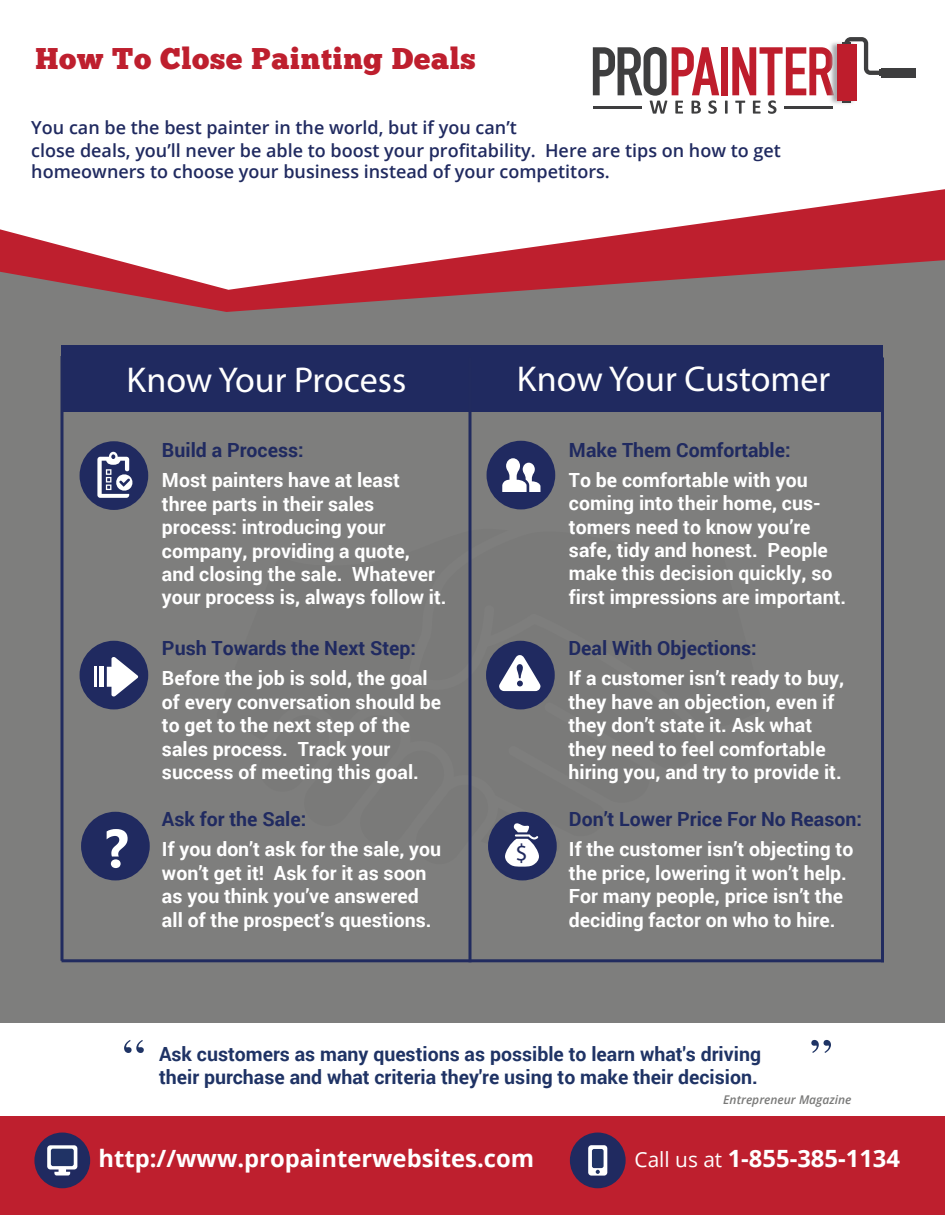
<style>
.page{position:relative;width:945px;height:1215px;background:#fff}
.page>*{position:absolute;margin:0;border:0;box-sizing:border-box;transform-origin:0 0}
.t1{font:700 54px "Segoe UI";color:#fff}
.t2{font:36px "Myriad Pro";color:#fff}
.t3{font:30px "Chunk Five";letter-spacing:.025em;color:#be1f2e}
.t4{font:24px "Myriad Pro";color:#212b5f}
.t5{font:700 23.85px "Open Sans";color:#fff}
.t6{font:700 19.5px/23.4px "Roboto";color:#fff}
.t7{font:700 19.5px/23.4px "Roboto";color:#1f3365}
.t8{font:700 19.5px "Roboto";color:#202a60}
.t9{font:600 18px/21.6px "Open Sans";color:#202a60}
.t10{font:italic 600 12px "Open Sans";color:#797978}
.s1{font-weight:400;font-size:20.85px}
</style>
<div class="page">
<svg style="left:0;top:189px;width:945px;height:71px"></svg>
<div style="left:0;top:260px;width:945px;height:763px;background:#7e7e7d"></div>
<svg style="left:124px;top:1040px;width:20px;height:13px"></svg>
<svg style="left:811px;top:1040px;width:20px;height:13px"></svg>
<div style="left:0;top:1116px;width:945px;height:99px;background:#be1f2e"></div>
<div style="left:34px;top:1133px;width:56px;height:55px;background:#202a60;border-radius:50%"></div>
<svg style="left:47px;top:1145px;width:30px;height:25px"></svg>
<div style="left:51px;top:1149px;width:23px;height:17px;background:#203365;border-radius:2px"></div>
<svg style="left:54px;top:1167px;width:16px;height:9px"></svg>
<div style="left:570px;top:1133px;width:56px;height:55px;background:#202a60;border-radius:50%"></div>
<div style="left:588px;top:1145px;width:19px;height:31px;background:#fff;border-radius:3px"></div>
<div style="left:592px;top:1149px;width:12px;height:19px;background:#203365;border-radius:2px"></div>
<svg style="left:596px;top:1170px;width:4px;height:4px"></svg>
<div style="left:721px;top:47px;width:7px;height:48px;background:#be1d2c"></div>
<img style="left:830px;top:42px;width:27px;height:62px">
<svg style="left:842px;top:101px;width:9px;height:2px"></svg>
<div style="left:837px;top:45px;width:19px;height:56px;background:#be1d2c"></div>
<svg style="left:842px;top:37px;width:39px;height:39px"></svg>
<div style="left:881px;top:68px;width:35px;height:10px;background:#3e3e3f"></div>
<svg style="left:593px;top:47px;width:126px;height:67px"></svg>
<svg style="left:725px;top:47px;width:109px;height:67px"></svg>
<hr style="left:785px;top:106px;width:48px;height:2px;background:#3e3e3f">
<hr style="left:594px;top:106px;width:48px;height:2px;background:#3e3e3f">
<div style="left:698px;top:529px;width:66px;height:198px;background:#7a7a79"></div>
<div style="left:217px;top:527px;width:481px;height:309px;background:#7a7a79"></div>
<div style="left:62px;top:345px;width:822px;height:66px;background:#202a60"></div>
<hr style="left:469px;top:358px;width:3px;height:604px;background:#212b5f">
<hr style="left:61px;top:356px;width:3px;height:605px;background:#212b5f">
<hr style="left:881px;top:358px;width:3px;height:604px;background:#212b5f">
<hr style="left:62px;top:959px;width:822px;height:3px;background:#212b5f">
<div style="left:80px;top:441px;width:68px;height:69px;background:#202a60;border-radius:50%"></div>
<div style="left:80px;top:641px;width:68px;height:68px;background:#202a60;border-radius:50%"></div>
<div style="left:81px;top:812px;width:69px;height:68px;background:#202a60;border-radius:50%"></div>
<div style="left:487px;top:441px;width:68px;height:68px;background:#202a60;border-radius:50%"></div>
<div style="left:486px;top:641px;width:69px;height:68px;background:#202a60;border-radius:50%"></div>
<div style="left:488px;top:812px;width:69px;height:68px;background:#202a60;border-radius:50%"></div>
<svg style="left:97px;top:452px;width:36px;height:46px"></svg>
<svg style="left:499px;top:655px;width:42px;height:36px"></svg>
<svg style="left:259px;top:715px;width:301px;height:152px;background:#78797b"></svg>
<svg style="left:502px;top:458px;width:38px;height:34px"></svg>
<svg style="left:107px;top:657px;width:31px;height:40px"></svg>
<div style="left:99px;top:667px;width:5px;height:20px;background:#fff"></div>
<hr style="left:94px;top:667px;width:3px;height:20px;background:#fff">
<h3 class="t3" style="left:35px;top:41px;width:442px">How To Close Painting Deals</h3>
<p class="t9" style="left:31px;top:116px;width:487px">You can be the best painter in the world, but if you can’t</p>
<p class="t9" style="left:31px;top:139px;width:751px">close deals, you’ll never be able to boost your profitability. Here are tips on how to get homeowners to choose your business instead of your competitors.</p>
<h2 class="t2" style="left:127px;top:358px;width:281px">Know Your Process</h2>
<h2 class="t2" style="left:517px;top:357px;width:315px">Know Your Customer</h2>
<h1 class="t1" style="left:105px;top:810px;width:25px">?</h1>
<p class="t8" style="left:162px;top:437px;width:143px">Build a Process:</p>
<p class="t6" style="left:162px;top:468px;width:286px">Most painters have at least three parts in their sales process: introducing your company, providing a quote, and closing the sale. Whatever your process is, always follow it.</p>
<p class="t8" style="left:162px;top:635px;width:256px">Push Towards the Next Step:</p>
<p class="t6" style="left:162px;top:666px;width:281px">Before the job is sold, the goal of every conversation should be to get to the next step of the sales process. Track your success of meeting this goal.</p>
<p class="t8" style="left:162px;top:806px;width:146px">Ask for the Sale:</p>
<p class="t6" style="left:162px;top:837px;width:281px">If you don’t ask for the sale, you won’t get it! Ask for it as soon as you think you’ve answered all of the prospect’s questions.</p>
<p class="t4" style="left:516px;top:838px;width:14px">$</p>
<p class="t8" style="left:569px;top:436px;width:223px">Make Them Comfortable:</p>
<p class="t6" style="left:569px;top:467px;width:279px">To be comfortable with you coming into their home, cus&shy;tomers need to know you’re safe, tidy and honest. People make this decision quickly, so first impressions are important.</p>
<p class="t8" style="left:568px;top:635px;width:190px">Deal With Objections:</p>
<p class="t6" style="left:568px;top:666px;width:277px">If a customer isn’t ready to buy, they have an objection, even if they don’t state it. Ask what they need to feel comfortable hiring you, and try to provide it.</p>
<p class="t8" style="left:569px;top:806px;width:295px">Don’t Lower Price For No Reason:</p>
<p class="t6" style="left:569px;top:837px;width:286px">If the customer isn’t objecting to the price, lowering it won’t help.<br>For many people, price isn’t the deciding factor on who to hire.</p>
<p class="t7" style="left:159px;top:1041px;width:603px">Ask customers as many questions as possible to learn what's driving their purchase and what criteria they're using to make their decision.</p>
<p class="t10" style="left:723px;top:1091px;width:130px">Entrepreneur Magazine</p>
<p class="t5" style="left:98px;top:1142px;width:437px">http://www.propainterwebsites.com</p>
<p class="t5" style="left:635px;top:1142px;width:267px"><span class="s1">Call us at</span> 1-855-385-1134</p>
</div>
